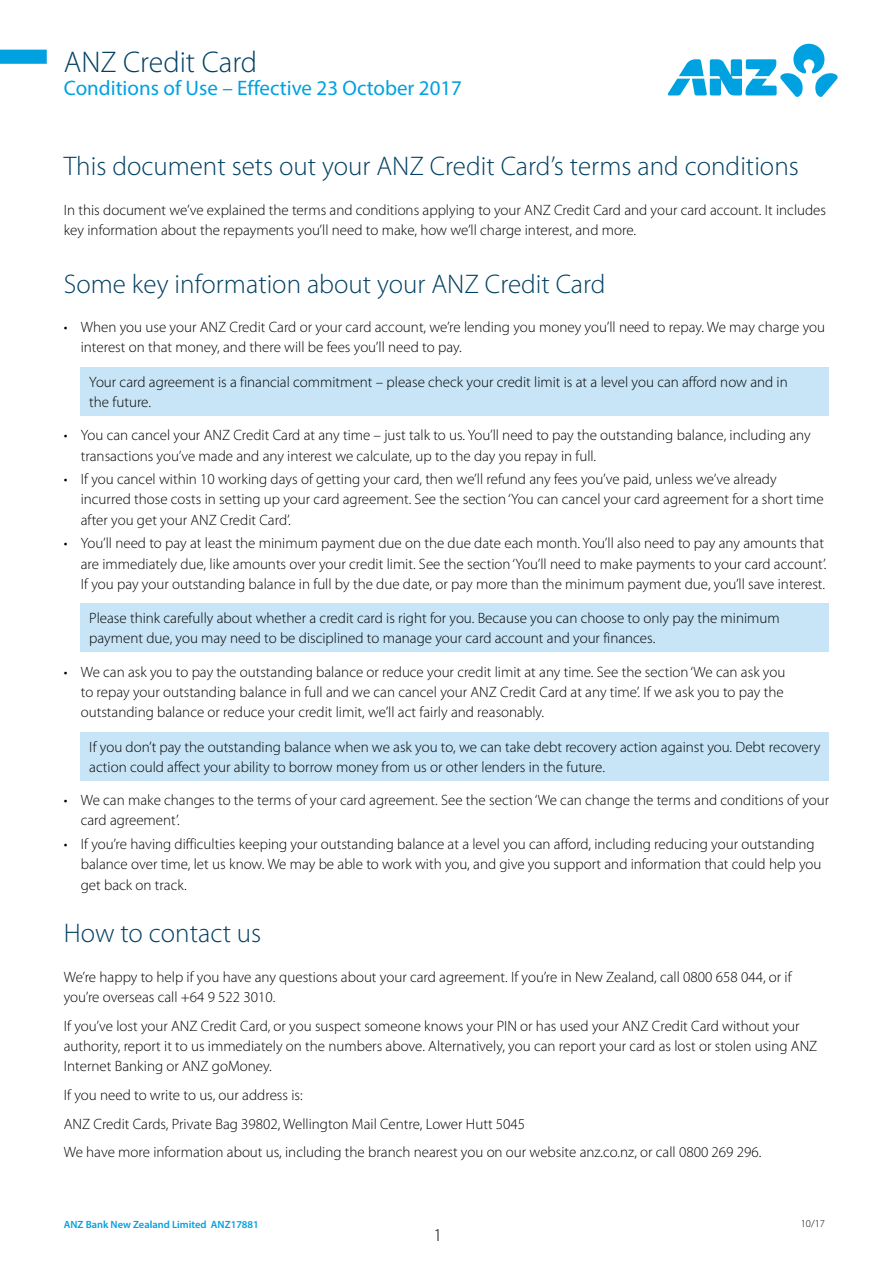
<style>
.page{position:relative;width:893px;height:1263px;background:#fff}
.page>*{position:absolute;margin:0;border:0;box-sizing:border-box;transform-origin:0 0}
.t1{font:300 30px "Myriad Pro";color:#004062}
.t2{font:300 27px "Myriad Pro";color:#004062}
.t3{font:21px "Myriad Pro";color:#00a1e0}
.t4{font:300 18px "Myriad Pro";color:#000}
.t5{font:300 15px/20.2px "Myriad Pro";color:#000}
.t6{font:600 10.5px "Myriad Pro";color:#00a1e0}
.t7{font:300 10.5px "Myriad Pro";color:#000}
</style>
<div class="page">
<div style="left:81px;top:367px;width:748px;height:48px;background:#c7e5f6"></div>
<div style="left:81px;top:603px;width:748px;height:49px;background:#c7e5f6"></div>
<div style="left:81px;top:732px;width:748px;height:48px;background:#c7e5f6"></div>
<svg style="left:668px;top:44px;width:170px;height:53px"></svg>
<div style="left:1px;top:50px;width:45px;height:13px;background:#00a1e0"></div>
<div style="left:0;top:50px;width:47px;height:14px;border:2px solid #00a1e0"></div>
<h1 class="t1" style="left:64px;top:44px;width:195px">ANZ Credit Card</h1>
<h3 class="t3" style="left:64px;top:75px;width:400px">Conditions of Use – Effective 23 October 2017</h3>
<h2 class="t2" style="left:64px;top:150px;width:737px">This document sets out your ANZ Credit Card’s terms and conditions</h2>
<p class="t5" style="left:64px;top:200px;width:764px">In this document we’ve explained the terms and conditions applying to your ANZ Credit Card and your card account. It includes key information about the repayments you’ll need to make, how we’ll charge interest, and more.</p>
<h2 class="t2" style="left:64px;top:267px;width:543px">Some key information about your ANZ Credit Card</h2>
<p class="t5" style="left:81px;top:317px;width:746px;text-indent:-17px">• When you use your ANZ Credit Card or your card account, we’re lending you money you’ll need to repay. We may charge you interest on that money, and there will be fees you’ll need to pay.</p>
<p class="t5" style="left:89px;top:371px;width:700px">Your card agreement is a financial commitment – please check your credit limit is at a level you can afford now and in the future.</p>
<p class="t5" style="left:81px;top:425px;width:731px;text-indent:-17px">• You can cancel your ANZ Credit Card at any time – just talk to us. You’ll need to pay the outstanding balance, including any transactions you’ve made and any interest we calculate, up to the day you repay in full.</p>
<p class="t5" style="left:81px;top:469px;width:744px;text-indent:-17px">• If you cancel within 10 working days of getting your card, then we’ll refund any fees you’ve paid, unless we’ve already incurred those costs in setting up your card agreement. See the section ‘You can cancel your card agreement for a short time after you get your ANZ Credit Card’.</p>
<p class="t5" style="left:81px;top:533px;width:747px;text-indent:-17px">• You’ll need to pay at least the minimum payment due on the due date each month. You’ll also need to pay any amounts that are immediately due, like amounts over your credit limit. See the section ‘You’ll need to make payments to your card account’.<br>If you pay your outstanding balance in full by the due date, or pay more than the minimum payment due, you’ll save interest.</p>
<p class="t5" style="left:89px;top:608px;width:692px">Please think carefully about whether a credit card is right for you. Because you can choose to only pay the minimum payment due, you may need to be disciplined to manage your card account and your finances.</p>
<p class="t5" style="left:81px;top:661px;width:706px;text-align:justify;text-indent:-17px">• We can ask you to pay the outstanding balance or reduce your credit limit at any time. See the section ‘We can ask you to repay your outstanding balance in full and we can cancel your ANZ Credit Card at any time’. If we ask you to pay the outstanding balance or reduce your credit limit, we’ll act fairly and reasonably.</p>
<p class="t5" style="left:89px;top:736px;width:732px">If you don’t pay the outstanding balance when we ask you to, we can take debt recovery action against you. Debt recovery action could affect your ability to borrow money from us or other lenders in the future.</p>
<p class="t5" style="left:81px;top:790px;width:750px;text-indent:-17px">• We can make changes to the terms of your card agreement. See the section ‘We can change the terms and conditions of your card agreement’.</p>
<p class="t5" style="left:81px;top:834px;width:742px;text-indent:-17px">• If you’re having difficulties keeping your outstanding balance at a level you can afford, including reducing your outstanding balance over time, let us know. We may be able to work with you, and give you support and information that could help you get back on track.</p>
<h2 class="t2" style="left:64px;top:917px;width:199px">How to contact us</h2>
<p class="t5" style="left:64px;top:966px;width:729px">We’re happy to help if you have any questions about your card agreement. If you’re in New Zealand, call 0800 658 044, or if you’re overseas call +64 9 522 3010.</p>
<p class="t5" style="left:64px;top:1015px;width:755px">If you’ve lost your ANZ Credit Card, or you suspect someone knows your PIN or has used your ANZ Credit Card without your authority, report it to us immediately on the numbers above. Alternatively, you can report your card as lost or stolen using ANZ<br>Internet Banking or ANZ goMoney.</p>
<p class="t5" style="left:64px;top:1080px;width:699px;line-height:28.8px">If you need to write to us, our address is:<br>ANZ Credit Cards, Private Bag 39802, Wellington Mail Centre, Lower Hutt 5045<br>We have more information about us, including the branch nearest you on our website anz.co.nz, or call 0800 269 296.</p>
<p class="t6" style="left:64px;top:1218px;width:197px">ANZ Bank New Zealand Limited ANZ17881</p>
<p class="t7" style="left:801px;top:1217px;width:26px">10/17</p>
<p class="t4" style="left:434px;top:1224px;width:10px">1</p>
</div>
